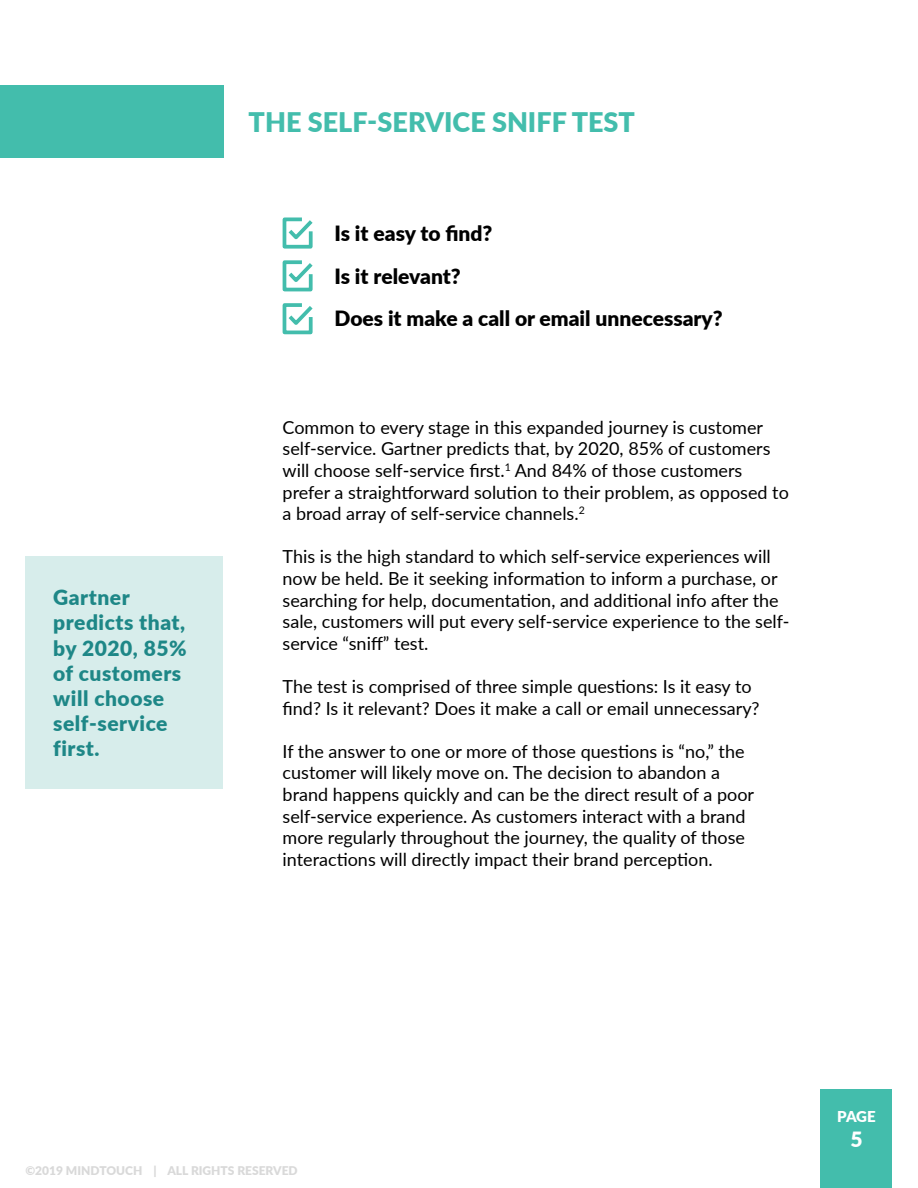
<style>
.page{position:relative;width:918px;height:1188px;background:#fff}
.page>*{position:absolute;margin:0;border:0;box-sizing:border-box;transform-origin:0 0}
.t1{font:900 27px "Lato";color:#43bdac}
.t2{font:900 21px/25.2px "Lato";letter-spacing:.025em;color:#1e8787}
.t3{font:900 21px/42.8px "Lato";color:#000}
.t4{font:900 21px "Lato";color:#fff}
.t5{font:18px/21.6px "Lato";color:#000}
.t6{font:900 15px "Lato";color:#fff}
.t7{font:900 12px "Lato";color:#d9d9d9}
</style>
<div class="page">
<div style="left:820px;top:1089px;width:72px;height:99px;background:#43bdac"></div>
<div style="left:0;top:85px;width:223px;height:73px;background:#43bdac"></div>
<div style="left:26px;top:556px;width:197px;height:233px;background:#d7edeb"></div>
<svg style="left:282px;top:217px;width:31px;height:32px"></svg>
<svg style="left:282px;top:260px;width:31px;height:32px"></svg>
<svg style="left:282px;top:303px;width:31px;height:32px"></svg>
<p class="t2" style="left:53px;top:584px;width:135px">Gartner predicts that, by 2020, 85% of customers will choose self-service first.</p>
<h1 class="t1" style="left:249px;top:102px;width:388px">THE SELF-SERVICE SNIFF TEST</h1>
<p class="t3" style="left:334px;top:211px;width:390px">Is it easy to find?<br>Is it relevant?<br>Does it make a call or email unnecessary?</p>
<p class="t5" style="left:283px;top:416px;width:508px">Common to every stage in this expanded journey is customer self-service. Gartner predicts that, by 2020, 85% of customers will choose self-service first.<sup>1</sup> And 84% of those customers prefer a straightforward solution to their problem, as opposed to a broad array of self-service channels.<sup>2</sup></p>
<p class="t5" style="left:283px;top:545px;width:508px">This is the high standard to which self-service experiences will now be held. Be it seeking information to inform a purchase, or searching for help, documentation, and additional info after the sale, customers will put every self-service experience to the self&shy;service “sniff” test.</p>
<p class="t5" style="left:283px;top:675px;width:479px">The test is comprised of three simple questions: Is it easy to find? Is it relevant? Does it make a call or email unnecessary?</p>
<p class="t5" style="left:283px;top:740px;width:473px">If the answer to one or more of those questions is “no,” the customer will likely move on. The decision to abandon a brand happens quickly and can be the direct result of a poor self-service experience. As customers interact with a brand more regularly throughout the journey, the quality of those interactions will directly impact their brand perception.</p>
<p class="t7" style="left:26px;top:1161px;width:274px">©2019 MINDTOUCH | ALL RIGHTS RESERVED</p>
<p class="t6" style="left:837px;top:1105px;width:40px">PAGE</p>
<p class="t4" style="left:850px;top:1124px;width:14px">5</p>
</div>
